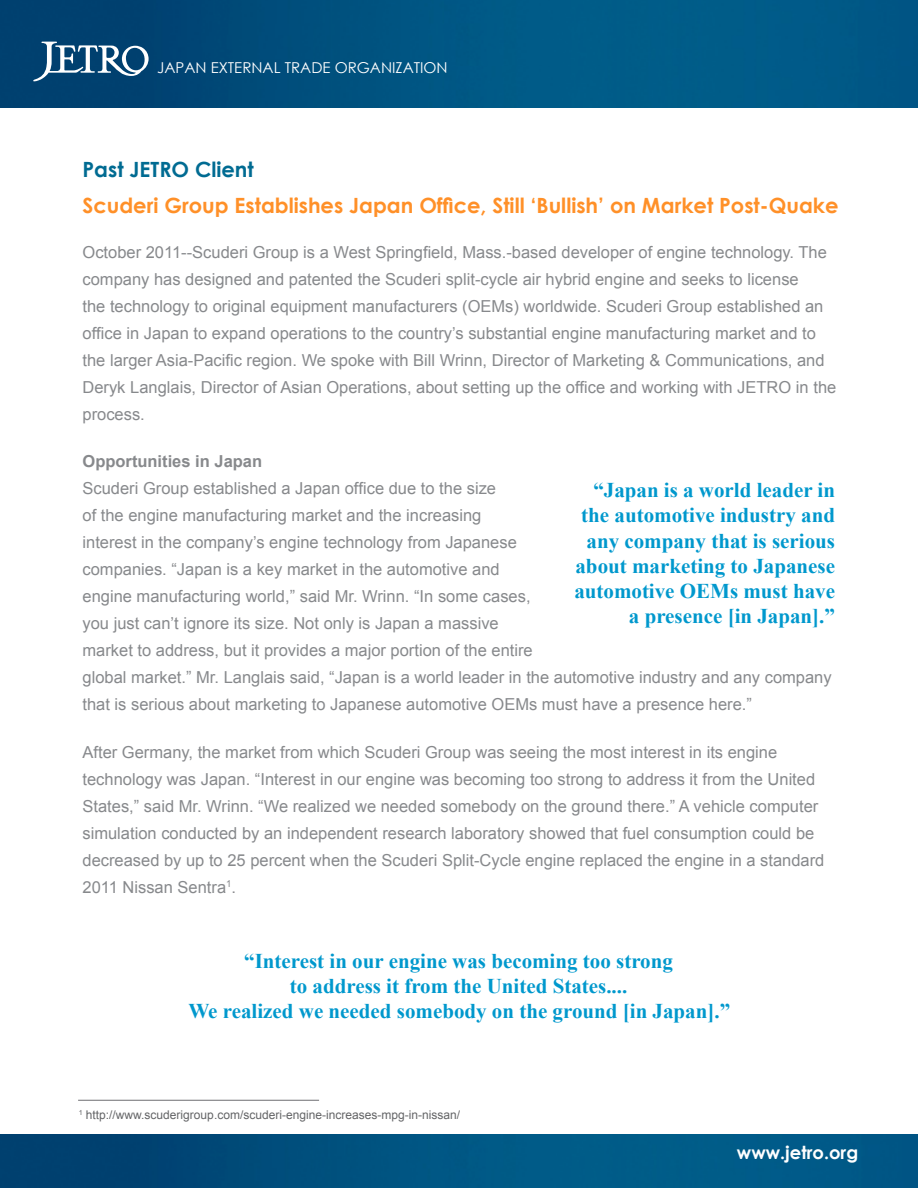
<style>
.page{position:relative;width:918px;height:1188px;background:#fff}
.page>*{position:absolute;margin:0;border:0;box-sizing:border-box;transform-origin:0 0}
.t1{font:700 21px/25.2px "Times New Roman";color:#0098cd;text-align:right}
.t2{font:700 21px "Century Gothic";color:#ff9028}
.t3{font:700 21px "Century Gothic";color:#006b92}
.t4{font:700 18px "Century Gothic";color:#fff}
.t5{font:16.5px/27px "Arial";color:#87898c}
.t6{font:700 16.5px "Arial";color:#87898c}
.t7{font:15px "Century Gothic";color:#fff}
.t8{font:12px "Arial";color:#636466}
</style>
<div class="page">
<img style="left:0;top:0;width:918px;height:66px">
<img style="left:0;top:66px;width:918px;height:41px">
<svg style="left:33px;top:42px;width:116px;height:39px"></svg>
<img style="left:0;top:1134px;width:918px;height:54px">
<hr style="left:78px;top:1100px;width:241px;height:1px;background:#6d6e71">
<p class="t7" style="left:157px;top:57px;width:292px">JAPAN EXTERNAL TRADE ORGANIZATION</p>
<p class="t3" style="left:82px;top:153px;width:173px">Past JETRO Client</p>
<p class="t2" style="left:82px;top:189px;width:758px">Scuderi Group Establishes Japan Office, Still ‘Bullish’ on Market Post-Quake</p>
<p class="t5" style="left:82px;top:239px;width:755px">October 2011--Scuderi Group is a West Springfield, Mass.-based developer of engine technology. The company has designed and patented the Scuderi split-cycle air hybrid engine and seeks to license<br>the technology to original equipment manufacturers (OEMs) worldwide. Scuderi Group established an office in Japan to expand operations to the country’s substantial engine manufacturing market and to the larger Asia-Pacific region. We spoke with Bill Wrinn, Director of Marketing &amp; Communications, and Deryk Langlais, Director of Asian Operations, about setting up the office and working with JETRO in the process.</p>
<p class="t6" style="left:82px;top:451px;width:181px">Opportunities in Japan</p>
<p class="t5" style="left:82px;top:475px;width:751px">Scuderi Group established a Japan office due to the size<br>of the engine manufacturing market and the increasing<br>interest in the company’s engine technology from Japanese<br>companies. “Japan is a key market in the automotive and<br>engine manufacturing world,” said Mr. Wrinn. “In some cases,<br>you just can’t ignore its size. Not only is Japan a massive<br>market to address, but it provides a major portion of the entire<br>global market.” Mr. Langlais said, “Japan is a world leader in the automotive industry and any company that is serious about marketing to Japanese automotive OEMs must have a presence here.”</p>
<p class="t5" style="left:82px;top:738px;width:743px">After Germany, the market from which Scuderi Group was seeing the most interest in its engine technology was Japan. “Interest in our engine was becoming too strong to address it from the United States,” said Mr. Wrinn. “We realized we needed somebody on the ground there.” A vehicle computer simulation conducted by an independent research laboratory showed that fuel consumption could be decreased by up to 25 percent when the Scuderi Split-Cycle engine replaced the engine in a standard 2011 Nissan Sentra<sup>1</sup>.</p>
<p class="t1" style="left:574px;top:477px;width:262px">“Japan is a world leader in the automotive industry and any company that is serious about marketing to Japanese automotive OEMs must have a presence [in Japan].”</p>
<p class="t1" style="left:188px;top:948px;width:543px;text-align:center">“Interest in our engine was becoming too strong<br>to address it from the United States....<br>We realized we needed somebody on the ground [in Japan].”</p>
<p class="t8" style="left:79px;top:1107px;width:383px"><sup>1</sup> http://www.scuderigroup.com/scuderi-engine-increases-mpg-in-nissan/</p>
<p class="t4" style="left:737px;top:1139px;width:123px">www.jetro.org</p>
</div>
